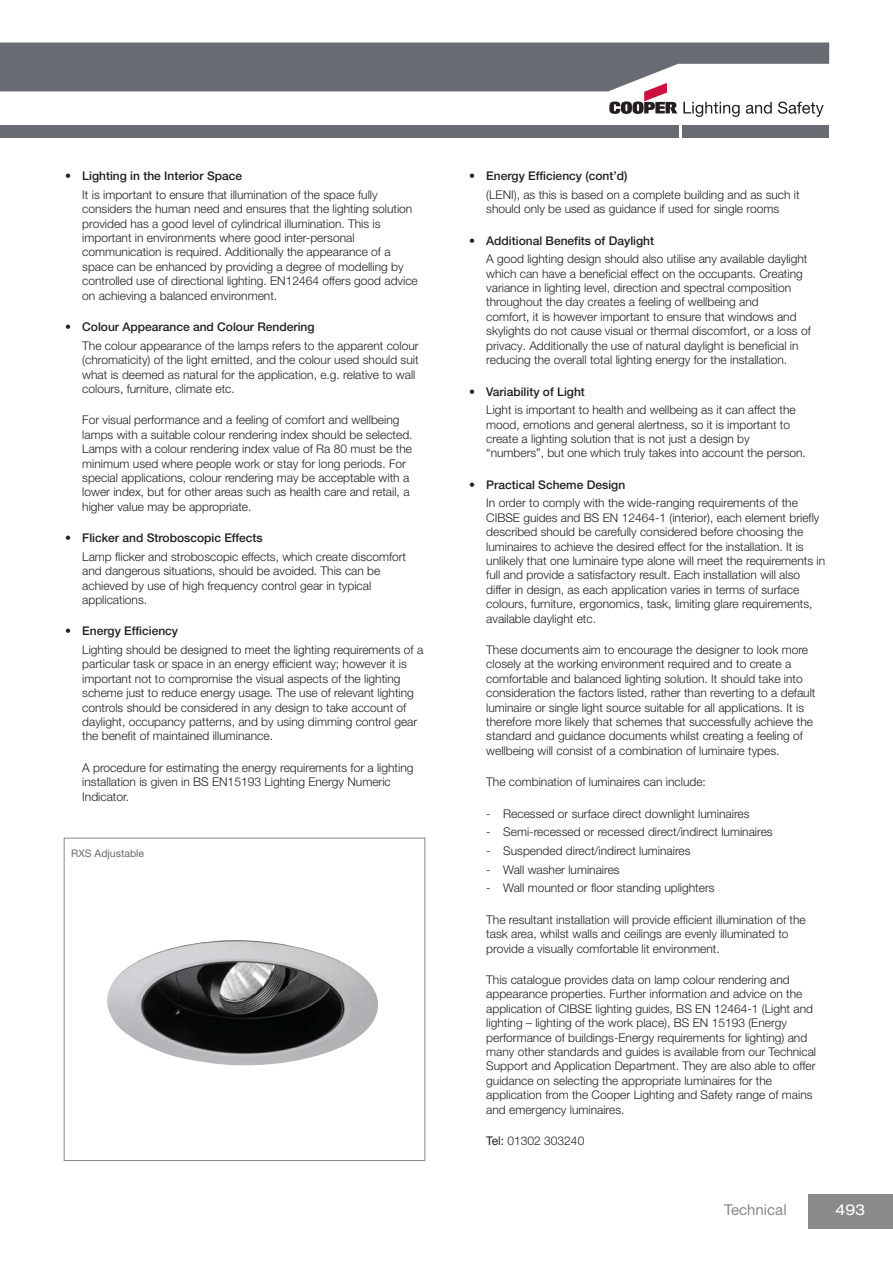
<style>
.page{position:relative;width:893px;height:1263px;background:#fff}
.page>*{position:absolute;margin:0;border:0;box-sizing:border-box;transform-origin:0 0}
.t1{font:15px "Helvetica Neue LT Pro";color:#888a8c}
.t2{font:expanded 15px "Helvetica Neue LT Pro";color:#fff}
.t3{font:300 12px/14.4px "Helvetica Neue LT Pro";color:#231f20}
.t4{font:10.5px "Helvetica Neue LT Pro";color:#696b73}
.s1{font-weight:500}
.s2{font-weight:400}
</style>
<div class="page">
<div style="left:808px;top:1195px;width:85px;height:34px;background:#888a8c"></div>
<img style="left:107px;top:940px;width:271px;height:126px">
<div style="left:64px;top:838px;width:361px;height:323px;border:1px solid #888a8c"></div>
<div style="left:0;top:125px;width:678px;height:13px;background:#696b73"></div>
<svg style="left:0;top:43px;width:829px;height:74px"></svg>
<div style="left:682px;top:125px;width:147px;height:13px;background:#696b73"></div>
<p class="t3" style="left:82px;top:168px;width:297px;line-height:18.6px;text-indent:-17px">• <span class="s1">Lighting in the Interior Space<br></span>It is important to ensure that illumination of the space fully</p>
<p class="t3" style="left:82px;top:203px;width:337px">considers the human need and ensures that the lighting solution provided has a good level of cylindrical illumination. This is important in environments where good inter-personal communication is required. Additionally the appearance of a space can be enhanced by providing a degree of modelling by controlled use of directional lighting. EN12464 offers good advice on achieving a balanced environment.</p>
<p class="t3" style="left:82px;top:319px;width:338px;line-height:18.6px;text-indent:-17px">• <span class="s1">Colour Appearance and Colour Rendering<br></span>The colour appearance of the lamps refers to the apparent colour</p>
<p class="t3" style="left:82px;top:354px;width:338px">(chromaticity) of the light emitted, and the colour used should suit what is deemed as natural for the application, e.g. relative to wall colours, furniture, climate etc.</p>
<p class="t3" style="left:82px;top:414px;width:332px">For visual performance and a feeling of comfort and wellbeing lamps with a suitable colour rendering index should be selected.<br>Lamps with a colour rendering index value of Ra 80 must be the minimum used where people work or stay for long periods. For special applications, colour rendering may be acceptable with a lower index, but for other areas such as health care and retail, a higher value may be appropriate.</p>
<p class="t3" style="left:82px;top:530px;width:325px;line-height:18.6px;text-indent:-17px">• <span class="s1">Flicker and Stroboscopic Effects<br></span>Lamp flicker and stroboscopic effects, which create discomfort</p>
<p class="t3" style="left:82px;top:565px;width:300px">and dangerous situations, should be avoided. This can be achieved by use of high frequency control gear in typical applications.</p>
<p class="t3" style="left:82px;top:623px;width:342px;line-height:18.6px;text-indent:-17px">• <span class="s1">Energy Efficiency<br></span>Lighting should be designed to meet the lighting requirements of a</p>
<p class="t3" style="left:82px;top:658px;width:336px">particular task or space in an energy efficient way; however it is important not to compromise the visual aspects of the lighting scheme just to reduce energy usage. The use of relevant lighting controls should be considered in any design to take account of daylight, occupancy patterns, and by using dimming control gear the benefit of maintained illuminance.</p>
<p class="t3" style="left:82px;top:762px;width:333px">A procedure for estimating the energy requirements for a lighting installation is given in BS EN15193 Lighting Energy Numeric<br>Indicator.</p>
<p class="t4" style="left:71px;top:847px;width:74px">RXS Adjustable</p>
<p class="t3" style="left:486px;top:168px;width:315px;line-height:18.6px;text-indent:-17px">• <span class="s1">Energy Efficiency (cont’d)<br></span>(LENI), as this is based on a complete building and as such it</p>
<p class="t3" style="left:486px;top:203px;width:294px">should only be used as guidance if used for single rooms</p>
<p class="t3" style="left:486px;top:232px;width:323px;line-height:18.6px;text-indent:-17px">• <span class="s1">Additional Benefits of Daylight<br></span>A good lighting design should also utilise any available daylight</p>
<p class="t3" style="left:486px;top:267px;width:326px">which can have a beneficial effect on the occupants. Creating variance in lighting level, direction and spectral composition throughout the day creates a feeling of wellbeing and<br>comfort, it is however important to ensure that windows and skylights do not cause visual or thermal discomfort, or a loss of privacy. Additionally the use of natural daylight is beneficial in reducing the overall total lighting energy for the installation.</p>
<p class="t3" style="left:486px;top:383px;width:311px;line-height:18.6px;text-indent:-17px">• <span class="s1">Variability of Light<br></span>Light is important to health and wellbeing as it can affect the</p>
<p class="t3" style="left:486px;top:418px;width:321px">mood, emotions and general alertness, so it is important to create a lighting solution that is not just a design by “numbers”, but one which truly takes into account the person.</p>
<p class="t3" style="left:486px;top:476px;width:313px;line-height:18.6px;text-indent:-17px">• <span class="s1">Practical Scheme Design<br></span>In order to comply with the wide-ranging requirements of the</p>
<p class="t3" style="left:486px;top:512px;width:340px">CIBSE guides and BS EN 12464-1 (interior), each element briefly described should be carefully considered before choosing the luminaires to achieve the desired effect for the installation. It is unlikely that one luminaire type alone will meet the requirements in full and provide a satisfactory result. Each installation will also differ in design, as each application varies in terms of surface colours, furniture, ergonomics, task, limiting glare requirements, available daylight etc.</p>
<p class="t3" style="left:486px;top:644px;width:331px">These documents aim to encourage the designer to look more closely at the working environment required and to create a comfortable and balanced lighting solution. It should take into consideration the factors listed, rather than reverting to a default luminaire or single light source suitable for all applications. It is therefore more likely that schemes that successfully achieve the standard and guidance documents whilst creating a feeling of wellbeing will consist of a combination of luminaire types.</p>
<p class="t3" style="left:486px;top:776px;width:221px">The combination of luminaires can include:</p>
<p class="t3" style="left:486px;top:807px;width:265px">- Recessed or surface direct downlight luminaires</p>
<p class="t3" style="left:486px;top:826px;width:288px">- Semi-recessed or recessed direct/indirect luminaires</p>
<p class="t3" style="left:486px;top:845px;width:206px">- Suspended direct/indirect luminaires</p>
<p class="t3" style="left:486px;top:863px;width:135px">- Wall washer luminaires</p>
<p class="t3" style="left:486px;top:882px;width:230px">- Wall mounted or floor standing uplighters</p>
<p class="t3" style="left:486px;top:913px;width:321px">The resultant installation will provide efficient illumination of the task area, whilst walls and ceilings are evenly illuminated to provide a visually comfortable lit environment.</p>
<p class="t3" style="left:486px;top:974px;width:331px">This catalogue provides data on lamp colour rendering and appearance properties. Further information and advice on the application of CIBSE lighting guides, BS EN 12464-1 (Light and lighting – lighting of the work place), BS EN 15193 (Energy performance of buildings-Energy requirements for lighting) and many other standards and guides is available from our Technical Support and Application Department. They are also able to offer guidance on selecting the appropriate luminaires for the application from the Cooper Lighting and Safety range of mains and emergency luminaires.</p>
<p class="t3" style="left:486px;top:1135px;width:100px"><span class="s2">Tel:</span> 01302 303240</p>
<p class="t1" style="left:724px;top:1201px;width:64px">Technical</p>
<p class="t2" style="left:835px;top:1201px;width:32px">493</p>
</div>
